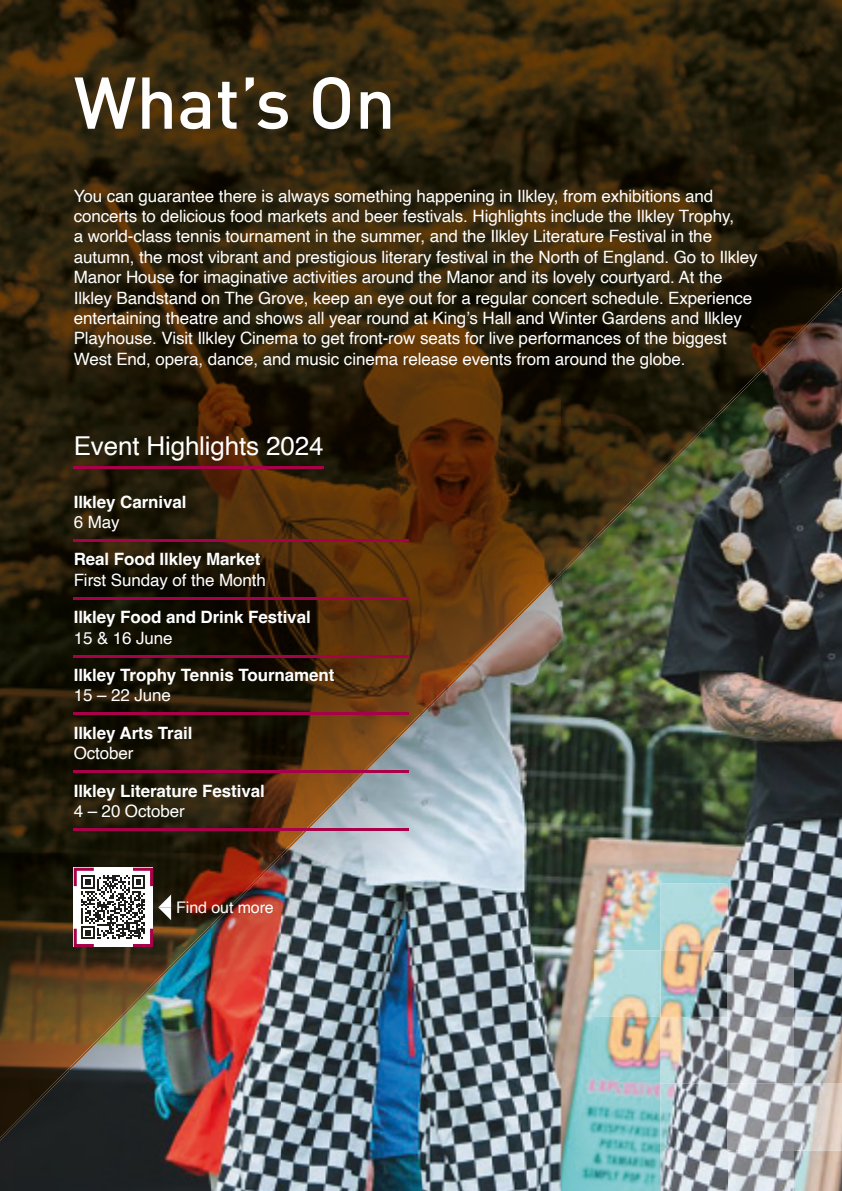
<style>
.page{position:relative;width:842px;height:1191px;background:#fff}
.page>*{position:absolute;margin:0;border:0;box-sizing:border-box;transform-origin:0 0}
.t1{font:500 72px "DIN Pro";color:#fff}
.t2{font:26px "Helvetica";letter-spacing:-.005em;color:#fff}
.t3{font:17px/20.4px "Helvetica";letter-spacing:-.005em;color:#fff}
.t4{font:700 17px "Helvetica";letter-spacing:-.005em;color:#fff}
.t5{font:16px "Helvetica";letter-spacing:-.005em;color:#fff}
</style>
<div class="page">
<img style="left:773px;top:430px;width:69px;height:587px">
<img style="left:702px;top:430px;width:71px;height:520px">
<img style="left:632px;top:504px;width:70px;height:687px">
<img style="left:562px;top:640px;width:70px;height:551px">
<img style="left:491px;top:645px;width:71px;height:546px">
<img style="left:421px;top:716px;width:70px;height:475px">
<img style="left:351px;top:854px;width:70px;height:337px">
<img style="left:281px;top:858px;width:70px;height:333px">
<img style="left:211px;top:929px;width:70px;height:262px">
<img style="left:141px;top:1067px;width:70px;height:124px">
<div style="left:70px;top:1071px;width:71px;height:120px;background:#1e2123"></div>
<div style="left:0;top:1140px;width:70px;height:51px;background:#1d2122"></div>
<img style="left:0;top:0;width:842px;height:426px">
<img style="left:0;top:426px;width:421px;height:428px">
<img style="left:420px;top:426px;width:212px;height:214px">
<img style="left:631px;top:426px;width:74px;height:72px">
<img style="left:420px;top:639px;width:74px;height:73px">
<img style="left:0;top:853px;width:211px;height:214px">
<img style="left:210px;top:853px;width:72px;height:72px">
<img style="left:701px;top:288px;width:141px;height:142px">
<img style="left:631px;top:429px;width:71px;height:75px">
<img style="left:561px;top:500px;width:71px;height:74px">
<svg style="left:701px;top:429px;width:4px;height:4px"></svg>
<img style="left:490px;top:570px;width:72px;height:75px">
<img style="left:420px;top:642px;width:71px;height:74px">
<img style="left:350px;top:712px;width:71px;height:75px">
<img style="left:280px;top:783px;width:71px;height:75px">
<img style="left:210px;top:854px;width:71px;height:75px">
<img style="left:140px;top:925px;width:71px;height:74px">
<img style="left:69px;top:996px;width:72px;height:75px">
<img style="left:0;top:1067px;width:70px;height:73px">
<img style="left:727px;top:950px;width:67px;height:67px">
<img style="left:727px;top:1017px;width:115px;height:174px">
<img style="left:794px;top:1150px;width:48px;height:1px">
<img style="left:661px;top:1151px;width:66px;height:40px">
<img style="left:594px;top:883px;width:133px;height:267px">
<img style="left:727px;top:1083px;width:1px;height:67px">
<img style="left:661px;top:1150px;width:66px;height:1px">
<hr style="left:74px;top:539px;width:335px;height:2px;background:#a8014a">
<hr style="left:74px;top:597px;width:335px;height:2px;background:#a8014a">
<hr style="left:74px;top:655px;width:335px;height:2px;background:#a8014a">
<hr style="left:74px;top:713px;width:335px;height:2px;background:#a8014a">
<hr style="left:74px;top:770px;width:335px;height:2px;background:#a8014a">
<hr style="left:74px;top:828px;width:335px;height:2px;background:#a8014a">
<hr style="left:74px;top:466px;width:250px;height:2px;background:#a8014a">
<svg style="left:74px;top:867px;width:97px;height:80px"></svg>
<h1 class="t1" style="left:74px;top:44px;width:323px">What’s On</h1>
<p class="t3" style="left:74px;top:186px;width:685px">You can guarantee there is always something happening in Ilkley, from exhibitions and concerts to delicious food markets and beer festivals. Highlights include the Ilkley Trophy,<br>a world-class tennis tournament in the summer, and the Ilkley Literature Festival in the autumn, the most vibrant and prestigious literary festival in the North of England. Go to Ilkley Manor House for imaginative activities around the Manor and its lovely courtyard. At the Ilkley Bandstand on The Grove, keep an eye out for a regular concert schedule. Experience entertaining theatre and shows all year round at King’s Hall and Winter Gardens and Ilkley Playhouse. Visit Ilkley Cinema to get front-row seats for live performances of the biggest West End, opera, dance, and music cinema release events from around the globe.</p>
<h2 class="t2" style="left:74px;top:425px;width:251px">Event Highlights 2024</h2>
<p class="t4" style="left:74px;top:491px;width:114px">Ilkley Carnival</p>
<p class="t3" style="left:74px;top:512px;width:47px">6 May</p>
<p class="t4" style="left:74px;top:549px;width:188px">Real Food Ilkley Market</p>
<p class="t3" style="left:74px;top:570px;width:194px">First Sunday of the Month</p>
<p class="t4" style="left:74px;top:607px;width:239px">Ilkley Food and Drink Festival</p>
<p class="t3" style="left:74px;top:628px;width:101px">15 &amp; 16 June</p>
<p class="t4" style="left:74px;top:664px;width:262px">Ilkley Trophy Tennis Tournament</p>
<p class="t3" style="left:74px;top:686px;width:99px">15 – 22 June</p>
<p class="t4" style="left:74px;top:722px;width:120px">Ilkley Arts Trail</p>
<p class="t3" style="left:74px;top:743px;width:61px">October</p>
<p class="t4" style="left:74px;top:780px;width:193px">Ilkley Literature Festival</p>
<p class="t3" style="left:74px;top:801px;width:113px">4 – 20 October</p>
<p class="t5" style="left:176px;top:895px;width:99px">Find out more</p>
</div>
